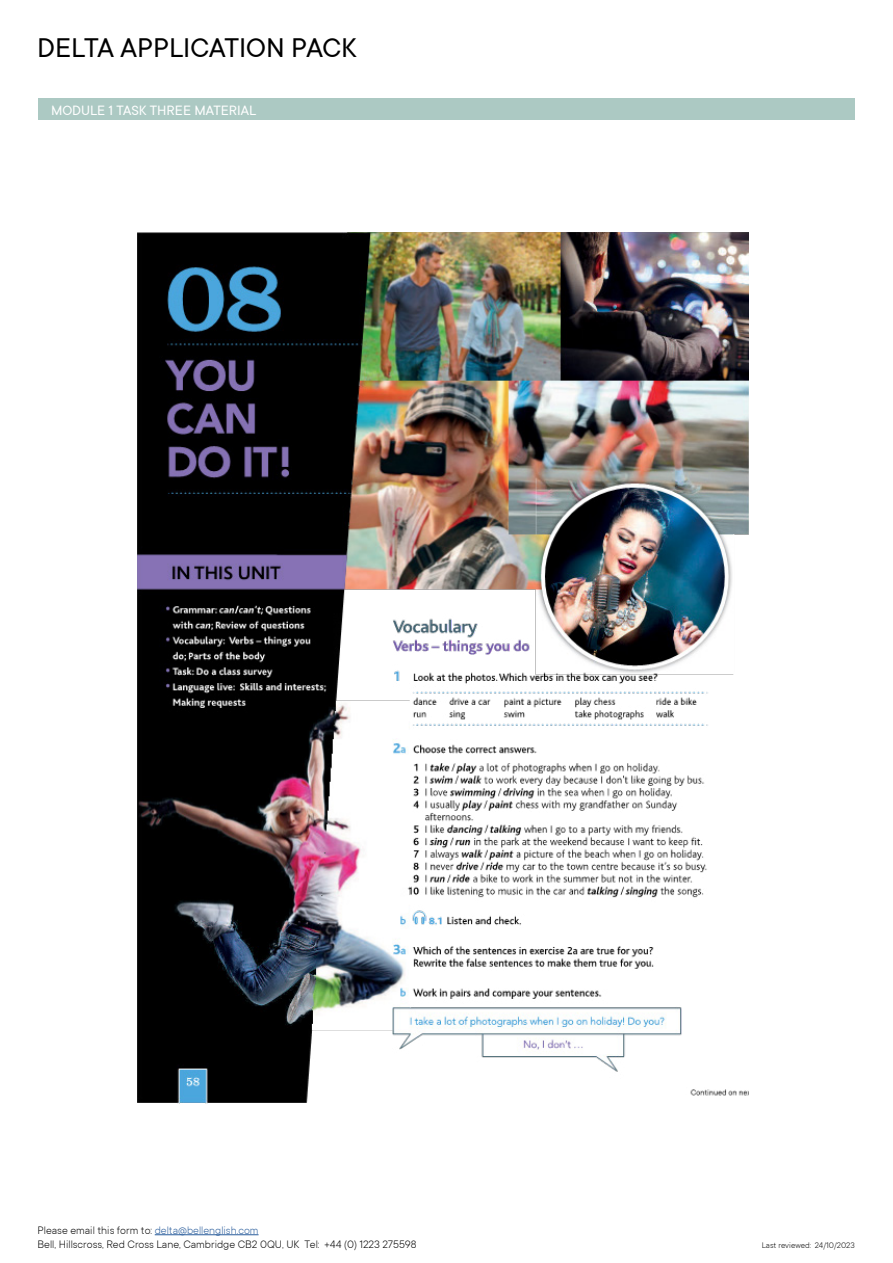
<style>
.page{position:relative;width:893px;height:1263px;background:#fff}
.page>*{position:absolute;margin:0;border:0;box-sizing:border-box;transform-origin:0 0}
.t1{font:30px "TT Commons";color:#000}
.t2{font:15px "TT Commons";color:#fff}
.t3{font:300 12px/14.2px "TT Commons";color:#000}
.t4{font:300 9px "TT Commons";color:#000}
.s1{color:#275b9b}
</style>
<div class="page">
<hr style="left:155px;top:1234px;width:104px;height:1px;background:#275b9b">
<div style="left:38px;top:99px;width:817px;height:21px;background:#acc9c3"></div>
<img style="left:137px;top:233px;width:611px;height:870px">
<h1 class="t1" style="left:37px;top:31px;width:321px">DELTA APPLICATION PACK</h1>
<p class="t2" style="left:51px;top:102px;width:207px">MODULE 1 TASK THREE MATERIAL</p>
<p class="t3" style="left:38px;top:1223px;width:381px">Please email this form to: <span class="s1">delta@bellenglish.com<br></span>Bell, Hillscross, Red Cross Lane, Cambridge CB2 0QU, UK Tel: +44 (0) 1223 275598</p>
<p class="t4" style="left:762px;top:1240px;width:94px">Last reviewed: 24/10/2023</p>
</div>
